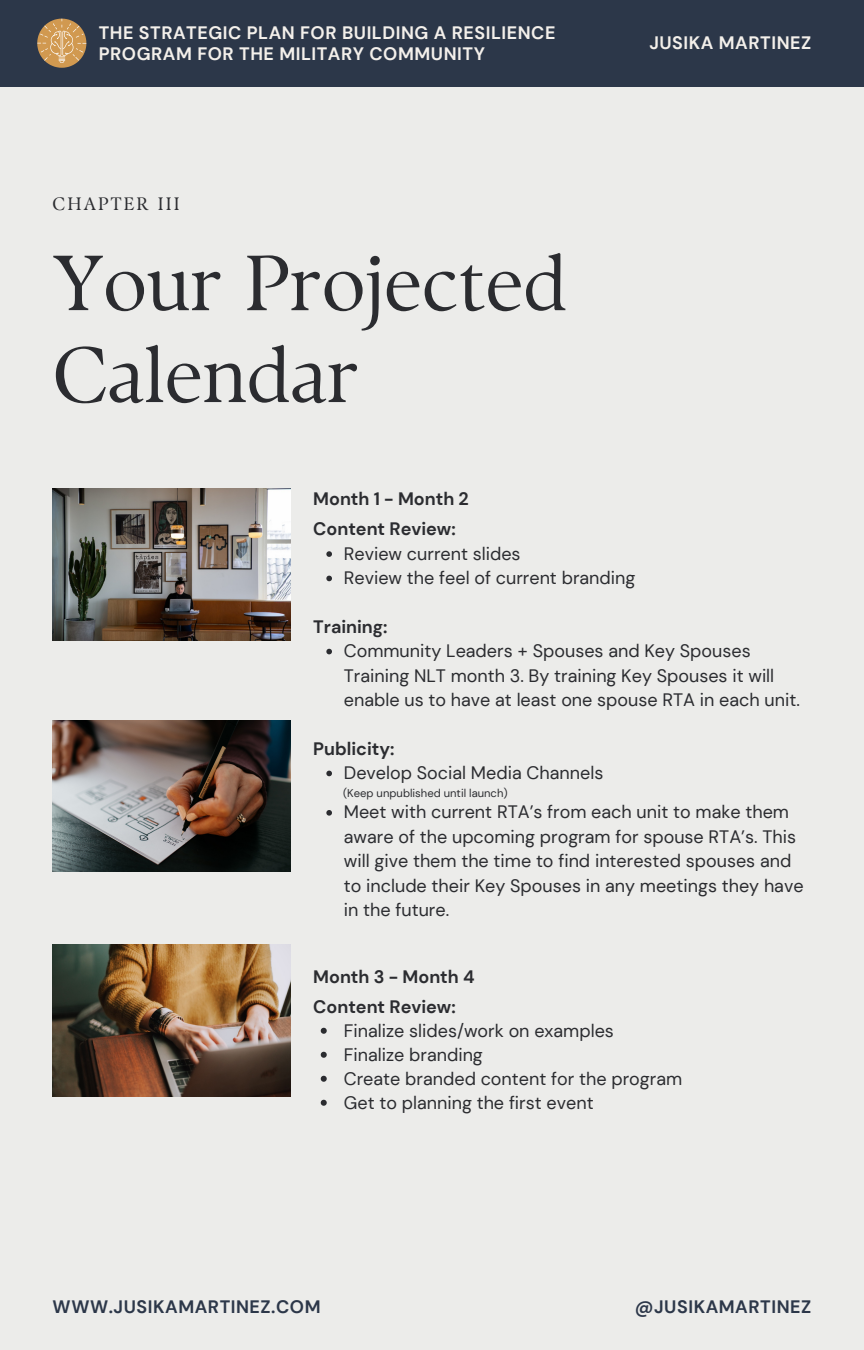
<style>
.page{position:relative;width:864px;height:1350px;background:#ececea}
.page>*{position:absolute;margin:0;border:0;box-sizing:border-box;transform-origin:0 0}
.t1{font:78.08px/91.8px "TY Serif D";color:#2b2c30}
.t2{font:18px/24.3px "DM Sans";color:#2b2c30}
.t3{font:700 18px/20.9px "DM Sans";letter-spacing:.03em;color:#f4f0eb}
.t4{font:700 18px "DM Sans";color:#2b2c30}
.t5{font:700 18px "DM Sans";letter-spacing:.03em;color:#2c3749}
.t6{font:18px "TY Serif D";letter-spacing:.12em;color:#2b2c30}
.t7{font:11.25px "DM Sans";color:#2b2c30}
</style>
<div class="page">
<div style="left:0;top:0;width:864px;height:86px;background:#2c3749"></div>
<img style="left:53px;top:489px;width:238px;height:152px">
<img style="left:53px;top:720px;width:238px;height:152px">
<img style="left:53px;top:944px;width:238px;height:152px">
<svg style="left:326px;top:551px;width:6px;height:6px"></svg>
<svg style="left:326px;top:576px;width:6px;height:5px"></svg>
<svg style="left:326px;top:649px;width:6px;height:5px"></svg>
<svg style="left:326px;top:771px;width:6px;height:5px"></svg>
<svg style="left:326px;top:810px;width:6px;height:6px"></svg>
<svg style="left:321px;top:1028px;width:6px;height:6px"></svg>
<svg style="left:321px;top:1052px;width:6px;height:6px"></svg>
<svg style="left:321px;top:1076px;width:6px;height:6px"></svg>
<svg style="left:321px;top:1100px;width:6px;height:6px"></svg>
<svg style="left:37px;top:19px;width:49px;height:49px"></svg>
<p class="t3" style="left:99px;top:22px;width:458px">THE STRATEGIC PLAN FOR BUILDING A RESILIENCE<br>PROGRAM FOR THE MILITARY COMMUNITY</p>
<p class="t6" style="left:53px;top:193px;width:129px">CHAPTER III</p>
<p class="t1" style="left:53px;top:237px;width:516px">Your Projected<br>Calendar</p>
<p class="t4" style="left:313px;top:488px;width:157px">Month 1 - Month 2</p>
<p class="t3" style="left:649px;top:33px;width:163px">JUSIKA MARTINEZ</p>
<p class="t4" style="left:313px;top:517px;width:144px">Content Review:</p>
<p class="t2" style="left:344px;top:541px;width:178px">Review current slides</p>
<p class="t2" style="left:344px;top:566px;width:293px">Review the feel of current branding</p>
<p class="t4" style="left:313px;top:615px;width:76px">Training:</p>
<p class="t2" style="left:344px;top:639px;width:458px">Community Leaders + Spouses and Key Spouses<br>Training NLT month 3. By training Key Spouses it will enable us to have at least one spouse RTA in each unit.</p>
<p class="t4" style="left:313px;top:737px;width:83px">Publicity:</p>
<p class="t2" style="left:344px;top:761px;width:261px">Develop Social Media Channels</p>
<p class="t7" style="left:343px;top:786px;width:166px">(Keep unpublished until launch)</p>
<p class="t2" style="left:344px;top:800px;width:461px">Meet with current RTA’s from each unit to make them aware of the upcoming program for spouse RTA’s. This will give them the time to find interested spouses and to include their Key Spouses in any meetings they have in the future.</p>
<p class="t4" style="left:313px;top:965px;width:163px">Month 3 - Month 4</p>
<p class="t4" style="left:313px;top:995px;width:144px">Content Review:</p>
<p class="t2" style="left:344px;top:1018px;width:272px">Finalize slides/work on examples</p>
<p class="t2" style="left:344px;top:1042px;width:141px">Finalize branding</p>
<p class="t2" style="left:344px;top:1066px;width:340px">Create branded content for the program</p>
<p class="t2" style="left:344px;top:1090px;width:251px">Get to planning the first event</p>
<p class="t5" style="left:53px;top:1295px;width:270px">WWW.JUSIKAMARTINEZ.COM</p>
<p class="t5" style="left:635px;top:1295px;width:178px">@JUSIKAMARTINEZ</p>
</div>
